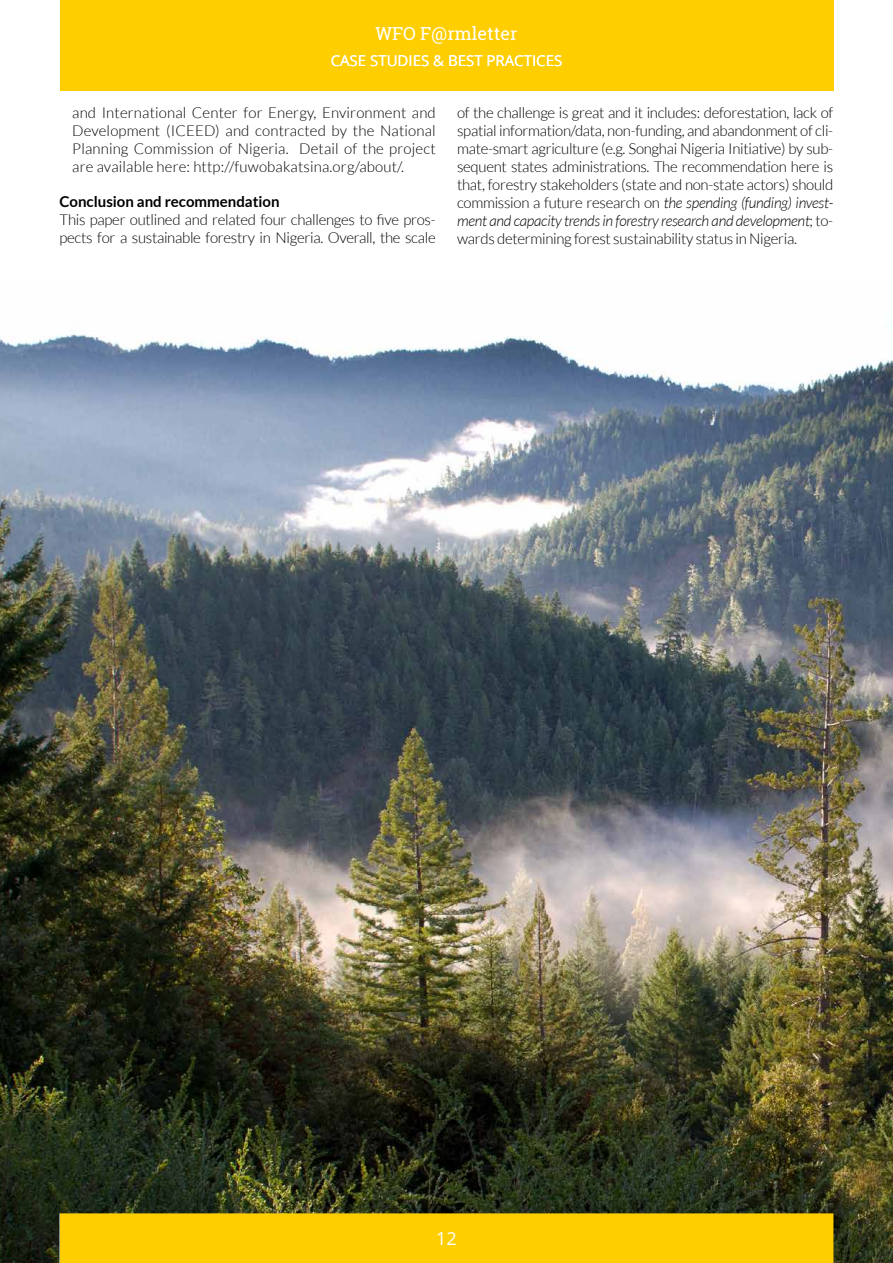
<style>
.page{position:relative;width:893px;height:1263px;background:#fff}
.page>*{position:absolute;margin:0;border:0;box-sizing:border-box;transform-origin:0 0}
.t1{font:18px "Roboto Slab";color:#fff}
.t2{font:18px "Open Sans";color:#fff}
.t3{font:300 15px/18px "Lato";letter-spacing:-.02em;color:#000;text-align:justify}
.t4{font:700 15px "Lato";color:#000}
.t5{font:15px "Open Sans";color:#fff}
.s1{font-style:italic}
</style>
<div class="page">
<div style="left:60px;top:0;width:773px;height:90px;background:#ffce00"></div>
<img style="left:0;top:325px;width:893px;height:938px">
<p class="t1" style="left:375px;top:21px;width:144px">WFO F@rmletter</p>
<p class="t5" style="left:331px;top:51px;width:233px">CASE STUDIES &amp; BEST PRACTICES</p>
<p class="t3" style="left:72px;top:104px;width:365px">and International Center for Energy, Environment and Development (ICEED) and contracted by the National Planning Commission of Nigeria. Detail of the project are available here: http://fuwobakatsina.org/about/.</p>
<p class="t4" style="left:60px;top:193px;width:222px">Conclusion and recommendation</p>
<p class="t3" style="left:60px;top:211px;width:378px">This paper outlined and related four challenges to five pros&shy;pects for a sustainable forestry in Nigeria. Overall, the scale</p>
<p class="t3" style="left:457px;top:104px;width:378px">of the challenge is great and it includes: deforestation, lack of spatial information/data, non-funding, and abandonment of cli&shy;mate-smart agriculture (e.g. Songhai Nigeria Initiative) by sub&shy;sequent states administrations. The recommendation here is that, forestry stakeholders (state and non-state actors) should commission a future research on <span class="s1">the spending (funding) invest&shy;ment and capacity trends in forestry research and development</span>; to&shy;wards determining forest sustainability status in Nigeria.</p>
<p class="t2" style="left:436px;top:1226px;width:22px">12</p>
</div>
